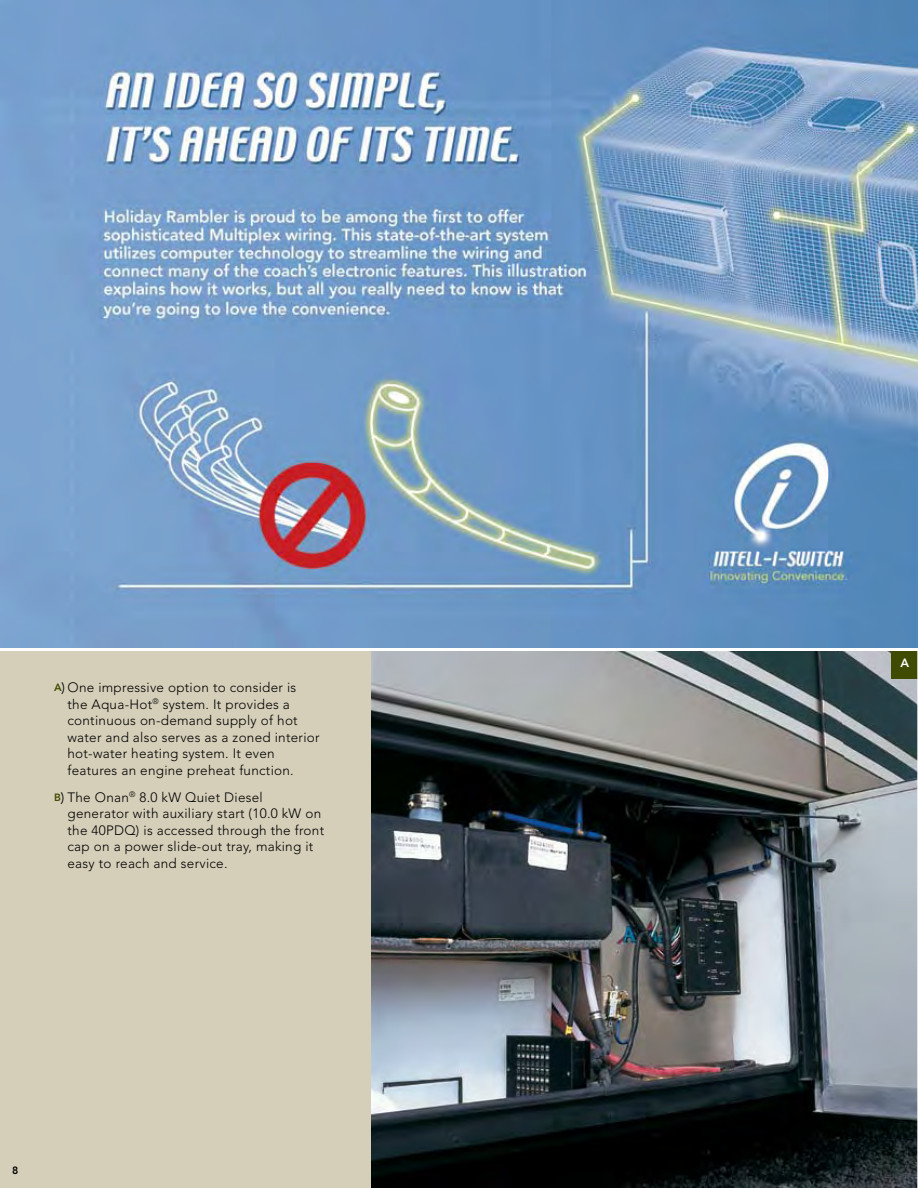
<style>
.page{position:relative;width:918px;height:1188px;background:#fff}
.page>*{position:absolute;margin:0;border:0;box-sizing:border-box;transform-origin:0 0}
.t1{font:300 13.5px/16.5px "Avenir";letter-spacing:.02em;color:#000}
.t2{font:800 12px "Avenir";color:#fff}
.t3{font:800 10.5px "Avenir";color:#000}
.s1{font-weight:800;font-size:10.5px;color:#3f4b00}
.s2{font-weight:400}
</style>
<div class="page">
<div style="left:0;top:648px;width:918px;height:540px;background:#d5cfb9"></div>
<img style="left:371px;top:651px;width:546px;height:537px">
<div style="left:891px;top:649px;width:27px;height:29px;background:#3f4b00"></div>
<img style="left:0;top:0;width:918px;height:648px">
<hr style="left:0;top:648px;width:918px;height:3px;background:#fff">
<hr style="left:917px;top:650px;width:1px;height:538px;background:#fff">
<p class="t1" style="left:68px;top:679px;width:254px;text-indent:-14px"><span class="s1">A</span><span class="s2">)</span> One impressive option to consider is the Aqua-Hot<sup>®</sup> system. It provides a continuous on-demand supply of hot water and also serves as a zoned interior hot-water heating system. It even features an engine preheat function.</p>
<p class="t1" style="left:68px;top:789px;width:258px;text-indent:-14px"><span class="s1">B</span><span class="s2">)</span> The Onan<sup>®</sup> 8.0 kW Quiet Diesel generator with auxiliary start (10.0 kW on the 40PDQ) is accessed through the front cap on a power slide-out tray, making it easy to reach and service.</p>
<p class="t3" style="left:12px;top:1164px;width:8px">8</p>
<p class="t2" style="left:900px;top:656px;width:10px">A</p>
</div>
